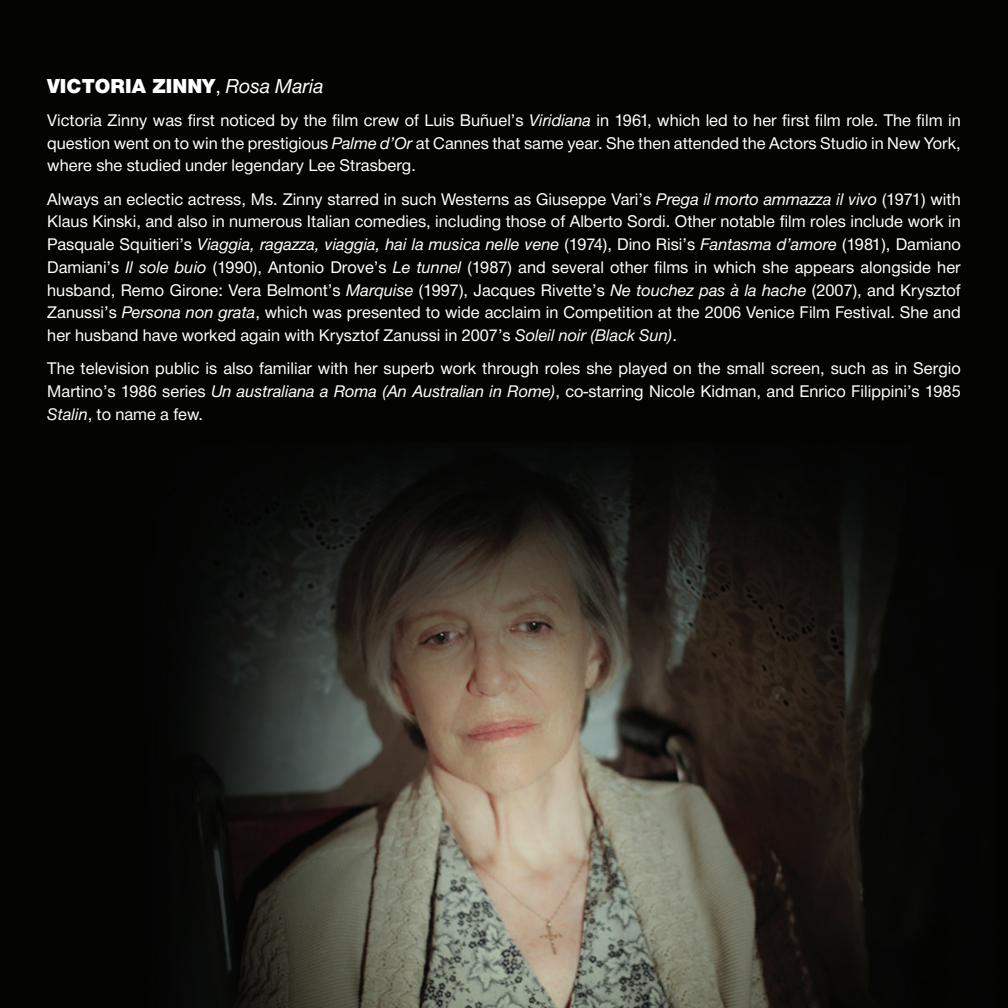
<style>
.page{position:relative;width:1008px;height:1008px;background:#fff}
.page>*{position:absolute;margin:0;border:0;box-sizing:border-box;transform-origin:0 0}
.t1{font:21px "NH95";color:#fff}
.t2{font:21px "NH56";color:#fff}
.t3{font:17.5px/22.8px "NH55";color:#fff;text-align:justify}
.t4{font:17.5px "NH56";color:#fff}
.s1{font-family:"NH55"}
.s2{font-family:"NH56"}
</style>
<div class="page">
<img style="left:0;top:0;width:1008px;height:1008px">
<p class="t1" style="left:47px;top:72px;width:26px">VICTORIA</p>
<p class="t1" style="left:152px;top:72px;width:27px">ZINNY</p>
<p class="t2" style="left:215px;top:72px;width:110px"><span class="s1">,</span> Rosa Maria</p>
<p class="t3" style="left:47px;top:110px;width:915px">Victoria Zinny was first noticed by the film crew of Luis Buñuel’s <span class="s2">Viridiana</span> in 1961, which led to her first film role. The film in question went on to win the prestigious <span class="s2">Palme d’Or</span> at Cannes that same year. She then attended the Actors Studio in New York, where she studied under legendary Lee Strasberg.</p>
<p class="t3" style="left:47px;top:189px;width:915px">Always an eclectic actress, Ms. Zinny starred in such Westerns as Giuseppe Vari’s <span class="s2">Prega il morto ammazza il vivo</span> (1971) with<br>Klaus Kinski, and also in numerous Italian comedies, including those of Alberto Sordi. Other notable film roles include work in</p>
<p class="t4" style="left:47px;top:233px;width:915px"><span class="s1">Pasquale Squitieri’s</span> Viaggia, ragazza, viaggia, hai la musica nelle vene <span class="s1">(1974), Dino Risi’s</span> Fantasma d’amore <span class="s1">(1981), Damiano</span></p>
<p class="t3" style="left:47px;top:257px;width:915px">Damiani’s <span class="s2">Il sole buio</span> (1990), Antonio Drove’s <span class="s2">Le tunnel</span> (1987) and several other films in which she appears alongside her husband, Remo Girone: Vera Belmont’s <span class="s2">Marquise</span> (1997), Jacques Rivette’s <span class="s2">Ne touchez pas à la hache</span> (2007), and Krysztof Zanussi’s <span class="s2">Persona non grata</span>, which was presented to wide acclaim in Competition at the 2006 Venice Film Festival. She and her husband have worked again with Krysztof Zanussi in 2007’s <span class="s2">Soleil noir (Black Sun)</span>.</p>
<p class="t3" style="left:47px;top:359px;width:915px">The television public is also familiar with her superb work through roles she played on the small screen, such as in Sergio Martino’s 1986 series <span class="s2">Un australiana a Roma (An Australian in Rome)</span>, co-starring Nicole Kidman, and Enrico Filippini’s 1985<br><span class="s2">Stalin</span>, to name a few.</p>
</div>
